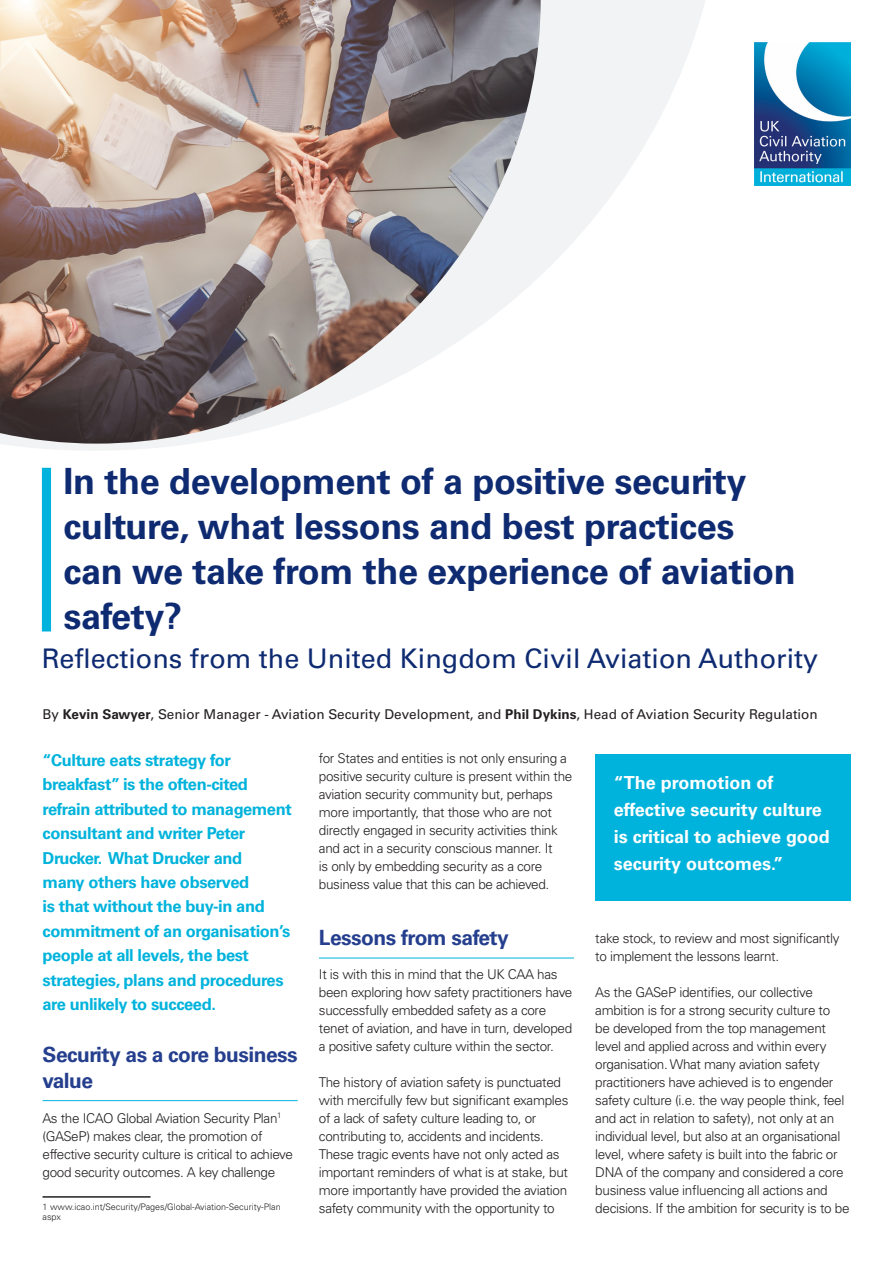
<style>
.page{position:relative;width:893px;height:1263px;background:#fff}
.page>*{position:absolute;margin:0;border:0;box-sizing:border-box;transform-origin:0 0}
.t1{font:700 36px/45px "Univers LT Std";letter-spacing:-.01em;color:#0e2a71}
.Copy{font:27px "Univers LT Std";color:#0e2a71}
.t2{font:700 21px/25.5px "Univers LT Std";letter-spacing:-.025em;color:#253f8e}
.Copy-2{font:700 18px/27px "Univers LT Std";color:#fff}
.Copy_D{font:700 16.5px/24.5px "Univers LT Std";letter-spacing:-.025em;color:#00b3dc}
.Copy_D-2{font:300 13.5px/18px "Univers LT Std";letter-spacing:-.025em;color:#231f20}
.Copy-3{font:13.5px "Univers LT Std";color:#231f20}
.t3{font:300 9px/10.8px "Univers LT Std";color:#231f20}
.s1{font-weight:700}
</style>
<div class="page">
<hr style="left:43px;top:1100px;width:255px;height:1px;background:#00b3dc">
<hr style="left:43px;top:1196px;width:108px;height:2px;background:#231f20">
<hr style="left:319px;top:958px;width:255px;height:1px;background:#00b3dc">
<div style="left:595px;top:754px;width:255px;height:146px;background:#00b3dc"></div>
<img style="left:0;top:0;width:705px;height:450px">
<div style="left:42px;top:468px;width:9px;height:163px;background:#00b3dc"></div>
<img style="left:755px;top:43px;width:95px;height:142px">
<p class="t1" style="left:64px;top:459px;width:734px">In the development of a positive security culture, what lessons and best practices can we take from the experience of aviation safety?</p>
<p class="Copy" style="left:42px;top:642px;width:778px">Reflections from the United Kingdom Civil Aviation Authority</p>
<p class="Copy-3" style="left:43px;top:706px;width:777px">By <span class="s1">Kevin Sawyer</span>, Senior Manager - Aviation Security Development, and <span class="s1">Phil Dykins</span>, Head of Aviation Security Regulation</p>
<p class="Copy_D" style="left:43px;top:748px;width:251px">“Culture eats strategy for breakfast” is the often-cited refrain attributed to management consultant and writer Peter<br>Drucker. What Drucker and<br>many others have observed<br>is that without the buy-in and commitment of an organisation’s people at all levels, the best strategies, plans and procedures are unlikely to succeed.</p>
<p class="t2" style="left:43px;top:1042px;width:257px">Security as a core business value</p>
<p class="Copy_D-2" style="left:43px;top:1109px;width:252px">As the ICAO Global Aviation Security Plan<sup>1 </sup>(GASeP) makes clear, the promotion of effective security culture is critical to achieve good security outcomes. A key challenge</p>
<p class="t3" style="left:43px;top:1201px;width:240px">1 www.icao.int/Security/Pages/Global-Aviation-Security-Plan aspx</p>
<p class="Copy_D-2" style="left:319px;top:749px;width:255px">for States and entities is not only ensuring a positive security culture is present within the aviation security community but, perhaps more importantly, that those who are not directly engaged in security activities think and act in a security conscious manner. It<br>is only by embedding security as a core business value that this can be achieved.</p>
<p class="t2" style="left:319px;top:925px;width:191px">Lessons from safety</p>
<p class="Copy_D-2" style="left:319px;top:965px;width:255px">It is with this in mind that the UK CAA has been exploring how safety practitioners have successfully embedded safety as a core tenet of aviation, and have in turn, developed a positive safety culture within the sector.</p>
<p class="Copy_D-2" style="left:319px;top:1073px;width:251px">The history of aviation safety is punctuated with mercifully few but significant examples of a lack of safety culture leading to, or contributing to, accidents and incidents.<br>These tragic events have not only acted as important reminders of what is at stake, but more importantly have provided the aviation safety community with the opportunity to</p>
<p class="Copy-2" style="left:614px;top:769px;width:217px">“The promotion of effective security culture is critical to achieve good security outcomes.”</p>
<p class="Copy_D-2" style="left:595px;top:929px;width:246px">take stock, to review and most significantly to implement the lessons learnt.</p>
<p class="Copy_D-2" style="left:595px;top:983px;width:256px">As the GASeP identifies, our collective ambition is for a strong security culture to<br>be developed from the top management level and applied across and within every organisation. What many aviation safety practitioners have achieved is to engender safety culture (i.e. the way people think, feel and act in relation to safety), not only at an individual level, but also at an organisational level, where safety is built into the fabric or DNA of the company and considered a core business value influencing all actions and decisions. If the ambition for security is to be</p>
</div>
